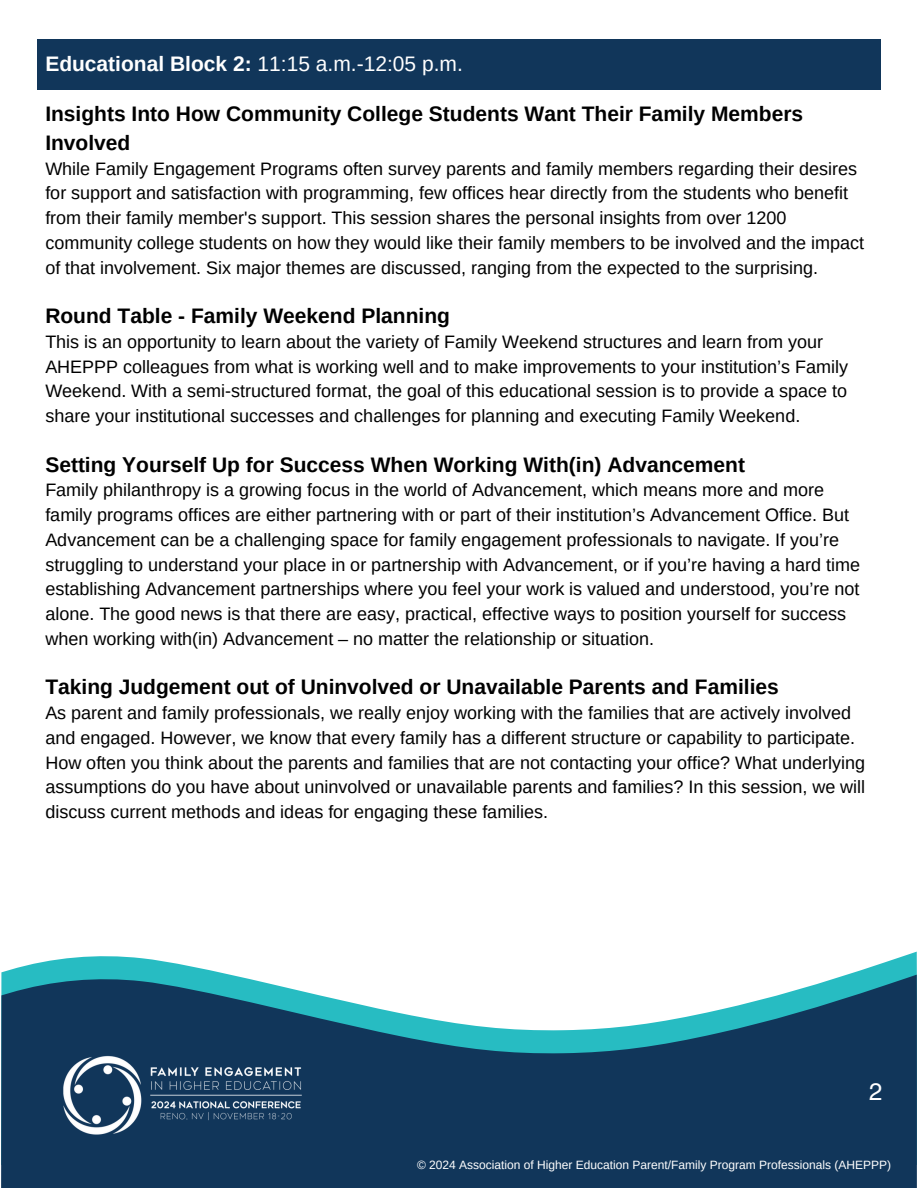
<style>
.page{position:relative;width:918px;height:1188px;background:#fff}
.page>*{position:absolute;margin:0;border:0;box-sizing:border-box;transform-origin:0 0}
.t1{font:24px "Helvetica LT Pro";color:#fff}
.t2{font:700 21px/29.2px "Arimo";color:#000}
.t3{font:21px "Arimo";color:#fff}
.t4{font:18px/24.8px "Arimo";color:#000}
.t5{font:12px "Arimo";color:#fff}
.s1{font-weight:700}
</style>
<div class="page">
<svg style="left:1px;top:952px;width:916px;height:23px"></svg>
<svg style="left:1px;top:975px;width:916px;height:213px;background:#305c78"></svg>
<img style="left:58px;top:1050px;width:250px;height:92px">
<div style="left:37px;top:40px;width:844px;height:49px;background:#11365a"></div>
<p class="t3" style="left:45px;top:52px;width:419px"><span class="s1">Educational Block 2:</span> 11:15 a.m.-12:05 p.m.</p>
<p class="t2" style="left:45px;top:99px;width:759px">Insights Into How Community College Students Want Their Family Members<br>Involved</p>
<p class="t4" style="left:45px;top:156px;width:820px">While Family Engagement Programs often survey parents and family members regarding their desires for support and satisfaction with programming, few offices hear directly from the students who benefit from their family member's support. This session shares the personal insights from over 1200 community college students on how they would like their family members to be involved and the impact of that involvement. Six major themes are discussed, ranging from the expected to the surprising.</p>
<p class="t2" style="left:45px;top:301px;width:406px">Round Table - Family Weekend Planning</p>
<p class="t4" style="left:45px;top:329px;width:804px">This is an opportunity to learn about the variety of Family Weekend structures and learn from your AHEPPP colleagues from what is working well and to make improvements to your institution’s Family Weekend. With a semi-structured format, the goal of this educational session is to provide a space to share your institutional successes and challenges for planning and executing Family Weekend.</p>
<p class="t2" style="left:45px;top:450px;width:701px">Setting Yourself Up for Success When Working With(in) Advancement</p>
<p class="t4" style="left:45px;top:478px;width:816px">Family philanthropy is a growing focus in the world of Advancement, which means more and more family programs offices are either partnering with or part of their institution’s Advancement Office. But Advancement can be a challenging space for family engagement professionals to navigate. If you’re struggling to understand your place in or partnership with Advancement, or if you’re having a hard time establishing Advancement partnerships where you feel your work is valued and understood, you’re not alone. The good news is that there are easy, practical, effective ways to position yourself for success when working with(in) Advancement – no matter the relationship or situation.</p>
<p class="t2" style="left:45px;top:672px;width:735px">Taking Judgement out of Uninvolved or Unavailable Parents and Families</p>
<p class="t4" style="left:45px;top:700px;width:821px">As parent and family professionals, we really enjoy working with the families that are actively involved and engaged. However, we know that every family has a different structure or capability to participate.<br>How often you think about the parents and families that are not contacting your office? What underlying assumptions do you have about uninvolved or unavailable parents and families? In this session, we will discuss current methods and ideas for engaging these families.</p>
<p class="t1" style="left:869px;top:1083px;width:15px">2</p>
<p class="t5" style="left:417px;top:1158px;width:476px">© 2024 Association of Higher Education Parent/Family Program Professionals (AHEPPP)</p>
</div>
